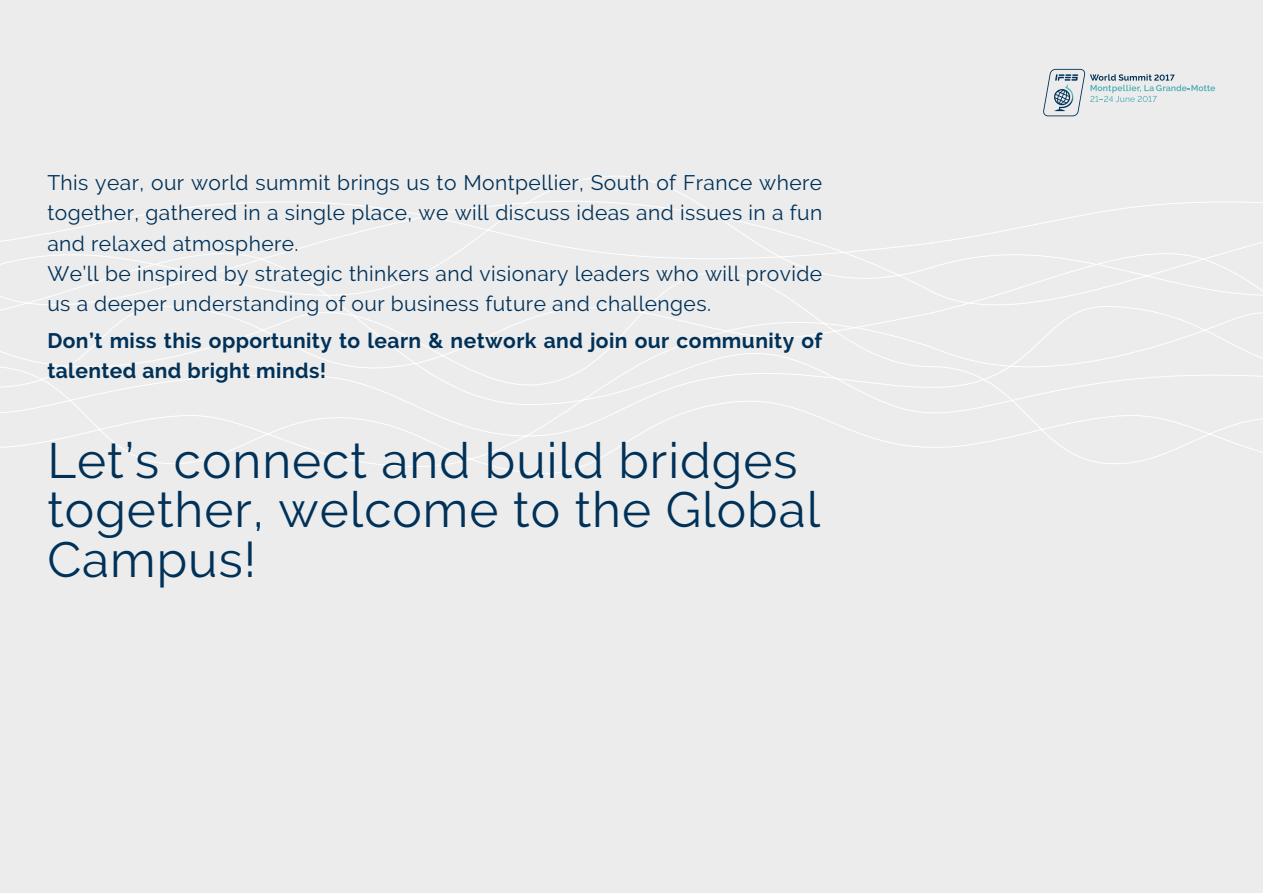
<style>
.page{position:relative;width:1263px;height:893px;background:#ececec}
.page>*{position:absolute;margin:0;border:0;box-sizing:border-box;transform-origin:0 0}
.t1{font:49.5px/49.5px "Raleway";letter-spacing:.02em;color:#003158}
.t2{font:21px/30px "Raleway";letter-spacing:.02em;color:#003158}
.t3{font:700 21px/30px "Raleway";letter-spacing:.02em;color:#003158}
</style>
<div class="page">
<svg style="left:45px;top:176px;width:743px;height:58px"></svg>
<svg style="left:0;top:234px;width:929px;height:240px"></svg>
<svg style="left:929px;top:234px;width:334px;height:230px"></svg>
<svg style="left:1043px;top:69px;width:172px;height:47px"></svg>
<p class="t2" style="left:47px;top:168px;width:776px">This year, our world summit brings us to Montpellier, South of France where together, gathered in a single place, we will discuss ideas and issues in a fun and relaxed atmosphere.<br>We’ll be inspired by strategic thinkers and visionary leaders who will provide us a deeper understanding of our business future and challenges.</p>
<p class="t3" style="left:47px;top:326px;width:776px">Don’t miss this opportunity to learn &amp; network and join our community of talented and bright minds!</p>
<h1 class="t1" style="left:47px;top:435px;width:774px">Let’s connect and build bridges together, welcome to the Global<br>Campus!</h1>
</div>
